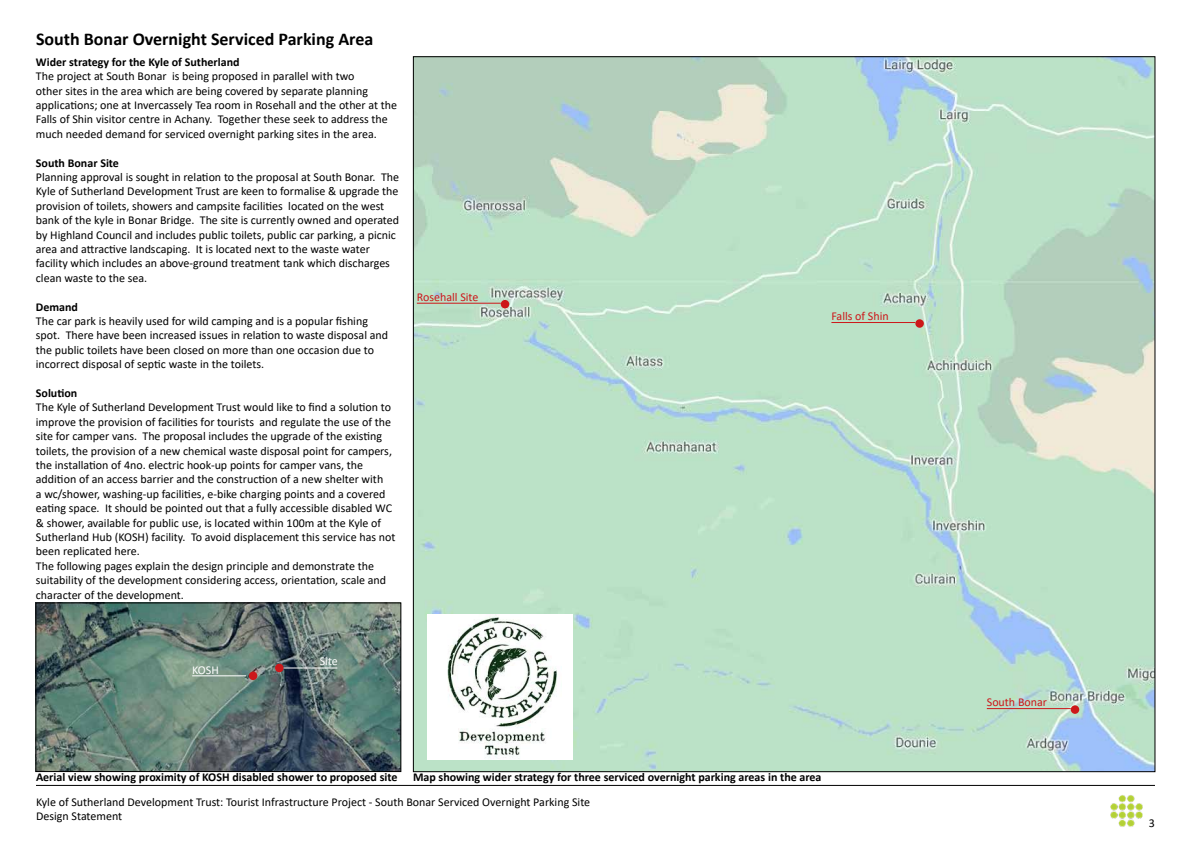
<style>
.page{position:relative;width:1191px;height:842px;background:#fff}
.page>*{position:absolute;margin:0;border:0;box-sizing:border-box;transform-origin:0 0}
.t1{font:700 18px "Calibri";color:#000}
.t2{font:12px/14.4px "Calibri";color:#000}
.t3{font:700 12px "Calibri";color:#000}
.t4{font:12px "Calibri";color:#cd171a}
.t5{font:12px "Calibri";color:#fff}
</style>
<div class="page">
<img style="left:1110px;top:795px;width:33px;height:32px">
<hr style="left:36px;top:785px;width:1119px;height:1px;background:#000">
<img style="left:38px;top:605px;width:361px;height:165px">
<div style="left:36px;top:603px;width:365px;height:169px;border:1px solid #000"></div>
<div style="left:275px;top:664px;width:8px;height:8px;background:#cd171a;border-radius:50%"></div>
<hr style="left:283px;top:667px;width:54px;height:1px;background:#fff">
<div style="left:249px;top:671px;width:8px;height:9px;background:#cd171a;border-radius:50%"></div>
<hr style="left:192px;top:675px;width:54px;height:1px;background:#fff">
<img style="left:415px;top:59px;width:738px;height:711px">
<div style="left:501px;top:300px;width:8px;height:8px;background:#cd171a;border-radius:50%"></div>
<hr style="left:417px;top:303px;width:84px;height:1px;background:#cd171a">
<div style="left:915px;top:319px;width:9px;height:9px;background:#cd171a;border-radius:50%"></div>
<hr style="left:831px;top:322px;width:84px;height:1px;background:#cd171a">
<svg style="left:1070px;top:705px;width:9px;height:9px"></svg>
<hr style="left:986px;top:708px;width:84px;height:1px;background:#cd171a">
<img style="left:427px;top:615px;width:145px;height:145px">
<h1 class="t1" style="left:36px;top:27px;width:339px">South Bonar Overnight Serviced Parking Area</h1>
<p class="t3" style="left:36px;top:53px;width:205px">Wider strategy for the Kyle of Sutherland</p>
<p class="t2" style="left:36px;top:69px;width:363px">The project at South Bonar is being proposed in parallel with two<br>other sites in the area which are being covered by separate planning applications; one at Invercassely Tea room in Rosehall and the other at the Falls of Shin visitor centre in Achany. Together these seek to address the much needed demand for serviced overnight parking sites in the area.</p>
<p class="t3" style="left:36px;top:154px;width:85px">South Bonar Site</p>
<p class="t2" style="left:36px;top:169px;width:365px">Planning approval is sought in relation to the proposal at South Bonar. The Kyle of Sutherland Development Trust are keen to formalise &amp; upgrade the provision of toilets, showers and campsite facilities located on the west bank of the kyle in Bonar Bridge. The site is currently owned and operated by Highland Council and includes public toilets, public car parking, a picnic area and attractive landscaping. It is located next to the waste water facility which includes an above-ground treatment tank which discharges clean waste to the sea.</p>
<p class="t3" style="left:36px;top:298px;width:44px">Demand</p>
<p class="t2" style="left:36px;top:313px;width:354px">The car park is heavily used for wild camping and is a popular fishing spot. There have been increased issues in relation to waste disposal and the public toilets have been closed on more than one occasion due to incorrect disposal of septic waste in the toilets.</p>
<p class="t3" style="left:36px;top:384px;width:43px">Solution</p>
<p class="t2" style="left:36px;top:400px;width:361px">The Kyle of Sutherland Development Trust would like to find a solution to improve the provision of facilities for tourists and regulate the use of the site for camper vans. The proposal includes the upgrade of the existing toilets, the provision of a new chemical waste disposal point for campers, the installation of 4no. electric hook-up points for camper vans, the addition of an access barrier and the construction of a new shelter with<br>a wc/shower, washing-up facilities, e-bike charging points and a covered eating space. It should be pointed out that a fully accessible disabled WC &amp; shower, available for public use, is located within 100m at the Kyle of Sutherland Hub (KOSH) facility. To avoid displacement this service has not been replicated here.<br>The following pages explain the design principle and demonstrate the suitability of the development considering access, orientation, scale and character of the development.</p>
<p class="t4" style="left:417px;top:289px;width:63px">Rosehall Site</p>
<p class="t5" style="left:192px;top:661px;width:28px">KOSH</p>
<p class="t5" style="left:320px;top:653px;width:20px">Site</p>
<p class="t4" style="left:831px;top:308px;width:59px">Falls of Shin</p>
<p class="t3" style="left:36px;top:768px;width:363px">Aerial view showing proximity of KOSH disabled shower to proposed site</p>
<p class="t3" style="left:413px;top:768px;width:410px">Map showing wider strategy for three serviced overnight parking areas in the area</p>
<p class="t2" style="left:36px;top:794px;width:555px">Kyle of Sutherland Development Trust: Tourist Infrastructure Project - South Bonar Serviced Overnight Parking Site<br>Design Statement</p>
<p class="t4" style="left:986px;top:694px;width:62px">South Bonar</p>
<p class="t2" style="left:1148px;top:815px;width:8px">3</p>
</div>
